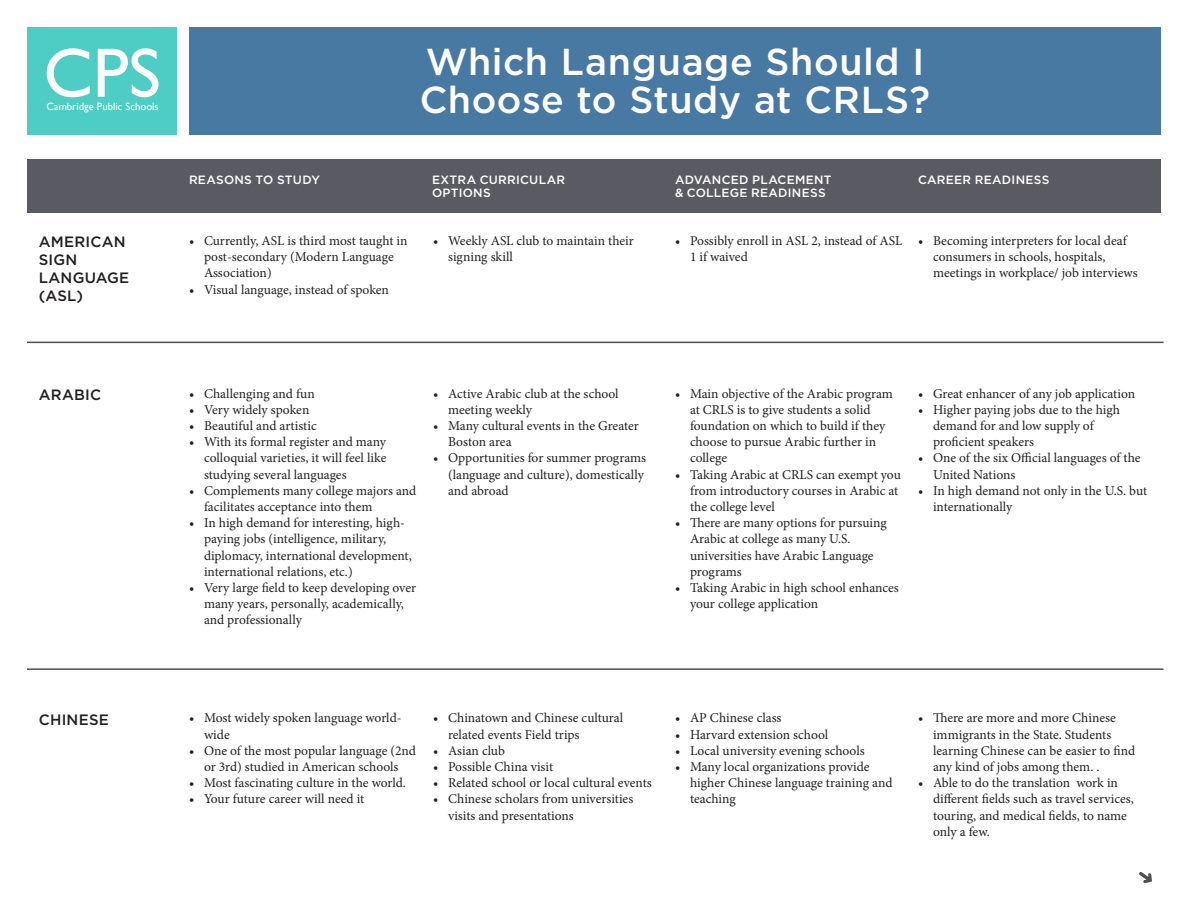
<style>
.page{position:relative;width:1188px;height:918px;background:#fff}
.page>*{position:absolute;margin:0;border:0;box-sizing:border-box;transform-origin:0 0}
.t1{font:70.05px "Gill Sans";color:#fff}
.t2{font:500 37.5px "Gotham";letter-spacing:.015em;color:#fff}
.t3{font:500 15px/18px "Gotham";letter-spacing:.015em;color:#231f20}
.t4{font:13.5px/16.2px "Minion Pro";color:#231f20}
.t5{font:500 12px/13.5px "Gotham";letter-spacing:.025em;color:#fff}
.t6{font:10.65px "Gill Sans";letter-spacing:.005em;color:#fff}
</style>
<div class="page">
<div style="left:27px;top:159px;width:1134px;height:54px;background:#5a5a62"></div>
<div style="left:27px;top:27px;width:149px;height:108px;background:#4ecdc4"></div>
<div style="left:189px;top:27px;width:972px;height:108px;background:#4879a3"></div>
<svg style="left:1139px;top:872px;width:13px;height:11px"></svg>
<hr style="left:27px;top:342px;width:1137px;height:1px;background:#4d4e56">
<hr style="left:27px;top:668px;width:1137px;height:2px;background:#4d4e56">
<p class="t1" style="left:43px;top:32px;width:119px">CPS</p>
<p class="t6" style="left:47px;top:100px;width:114px">Cambridge Public Schools</p>
<p class="t2" style="left:426px;top:37px;width:500px">Which Language Should I</p>
<p class="t2" style="left:420px;top:75px;width:512px">Choose to Study at CRLS?</p>
<p class="t5" style="left:189px;top:173px;width:133px">REASONS TO STUDY</p>
<p class="t5" style="left:432px;top:173px;width:135px">EXTRA CURRICULAR</p>
<p class="t5" style="left:432px;top:186px;width:60px">OPTIONS</p>
<p class="t5" style="left:675px;top:173px;width:158px">ADVANCED PLACEMENT &amp; COLLEGE READINESS</p>
<p class="t5" style="left:918px;top:173px;width:133px">CAREER READINESS</p>
<p class="t3" style="left:39px;top:233px;width:92px">AMERICAN<br>SIGN<br>LANGUAGE (ASL)</p>
<p class="t4" style="left:204px;top:233px;width:205px;text-indent:-15px">• Currently, ASL is third most taught in post-secondary (Modern Language<br>Association)</p>
<p class="t4" style="left:189px;top:281px;width:202px">• Visual language, instead of spoken</p>
<p class="t4" style="left:448px;top:233px;width:187px;text-indent:-15px">• Weekly ASL club to maintain their signing skill</p>
<p class="t4" style="left:690px;top:233px;width:214px;text-indent:-15px">• Possibly enroll in ASL 2, instead of ASL<br>1 if waived</p>
<p class="t4" style="left:933px;top:233px;width:206px;text-indent:-15px">• Becoming interpreters for local deaf consumers in schools, hospitals, meetings in workplace/ job interviews</p>
<p class="t3" style="left:39px;top:385px;width:64px">ARABIC</p>
<p class="t4" style="left:189px;top:385px;width:127px">• Challenging and fun</p>
<p class="t4" style="left:189px;top:401px;width:122px">• Very widely spoken</p>
<p class="t4" style="left:189px;top:418px;width:129px">• Beautiful and artistic</p>
<p class="t4" style="left:204px;top:434px;width:184px;text-align:justify;text-indent:-15px">• With its formal register and many colloquial varieties, it will feel like studying several languages</p>
<p class="t4" style="left:204px;top:482px;width:214px;text-indent:-15px">• Complements many college majors and facilitates acceptance into them</p>
<p class="t4" style="left:204px;top:515px;width:209px;text-indent:-15px">• In high demand for interesting, high&shy;paying jobs (intelligence, military, diplomacy, international development, international relations, etc.)</p>
<p class="t4" style="left:204px;top:580px;width:214px;text-indent:-15px">• Very large field to keep developing over many years, personally, academically, and professionally</p>
<p class="t4" style="left:448px;top:385px;width:172px;text-indent:-15px">• Active Arabic club at the school meeting weekly</p>
<p class="t4" style="left:448px;top:418px;width:192px;text-indent:-15px">• Many cultural events in the Greater<br>Boston area</p>
<p class="t4" style="left:448px;top:450px;width:200px;text-indent:-15px">• Opportunities for summer programs (language and culture), domestically and abroad</p>
<p class="t4" style="left:690px;top:385px;width:205px;text-indent:-15px">• Main objective of the Arabic program at CRLS is to give students a solid foundation on which to build if they choose to pursue Arabic further in college</p>
<p class="t4" style="left:690px;top:466px;width:212px;text-indent:-15px">• Taking Arabic at CRLS can exempt you from introductory courses in Arabic at the college level</p>
<p class="t4" style="left:690px;top:515px;width:198px;text-indent:-15px">• There are many options for pursuing<br>Arabic at college as many U.S. universities have Arabic Language programs</p>
<p class="t4" style="left:690px;top:580px;width:210px;text-indent:-15px">• Taking Arabic in high school enhances your college application</p>
<p class="t4" style="left:918px;top:385px;width:219px">• Great enhancer of any job application</p>
<p class="t4" style="left:933px;top:401px;width:189px;text-indent:-15px">• Higher paying jobs due to the high demand for and low supply of proficient speakers</p>
<p class="t4" style="left:933px;top:450px;width:209px;text-indent:-15px">• One of the six Official languages of the<br>United Nations</p>
<p class="t4" style="left:933px;top:482px;width:216px;text-indent:-15px">• In high demand not only in the U.S. but internationally</p>
<p class="t3" style="left:39px;top:710px;width:72px">CHINESE</p>
<p class="t4" style="left:204px;top:710px;width:199px;text-indent:-15px">• Most widely spoken language world&shy;wide</p>
<p class="t4" style="left:189px;top:743px;width:229px;text-align:center">• One of the most popular language (2nd or 3rd) studied in American schools</p>
<p class="t4" style="left:189px;top:775px;width:219px">• Most fascinating culture in the world.</p>
<p class="t4" style="left:189px;top:791px;width:177px">• Your future career will need it</p>
<p class="t4" style="left:448px;top:710px;width:177px;text-indent:-15px">• Chinatown and Chinese cultural related events Field trips</p>
<p class="t4" style="left:433px;top:743px;width:73px">• Asian club</p>
<p class="t4" style="left:433px;top:759px;width:122px">• Possible China visit</p>
<p class="t4" style="left:433px;top:775px;width:220px">• Related school or local cultural events</p>
<p class="t4" style="left:448px;top:791px;width:187px;text-indent:-15px">• Chinese scholars from universities visits and presentations</p>
<p class="t4" style="left:675px;top:710px;width:108px">• AP Chinese class</p>
<p class="t4" style="left:675px;top:726px;width:155px">• Harvard extension school</p>
<p class="t4" style="left:675px;top:743px;width:191px">• Local university evening schools</p>
<p class="t4" style="left:690px;top:759px;width:204px;text-indent:-15px">• Many local organizations provide higher Chinese language training and teaching</p>
<p class="t4" style="left:933px;top:710px;width:204px;text-indent:-15px">• There are more and more Chinese immigrants in the State. Students learning Chinese can be easier to find any kind of jobs among them. .</p>
<p class="t4" style="left:933px;top:775px;width:202px;text-indent:-15px">• Able to do the translation work in different fields such as travel services, touring, and medical fields, to name only a few.</p>
</div>
